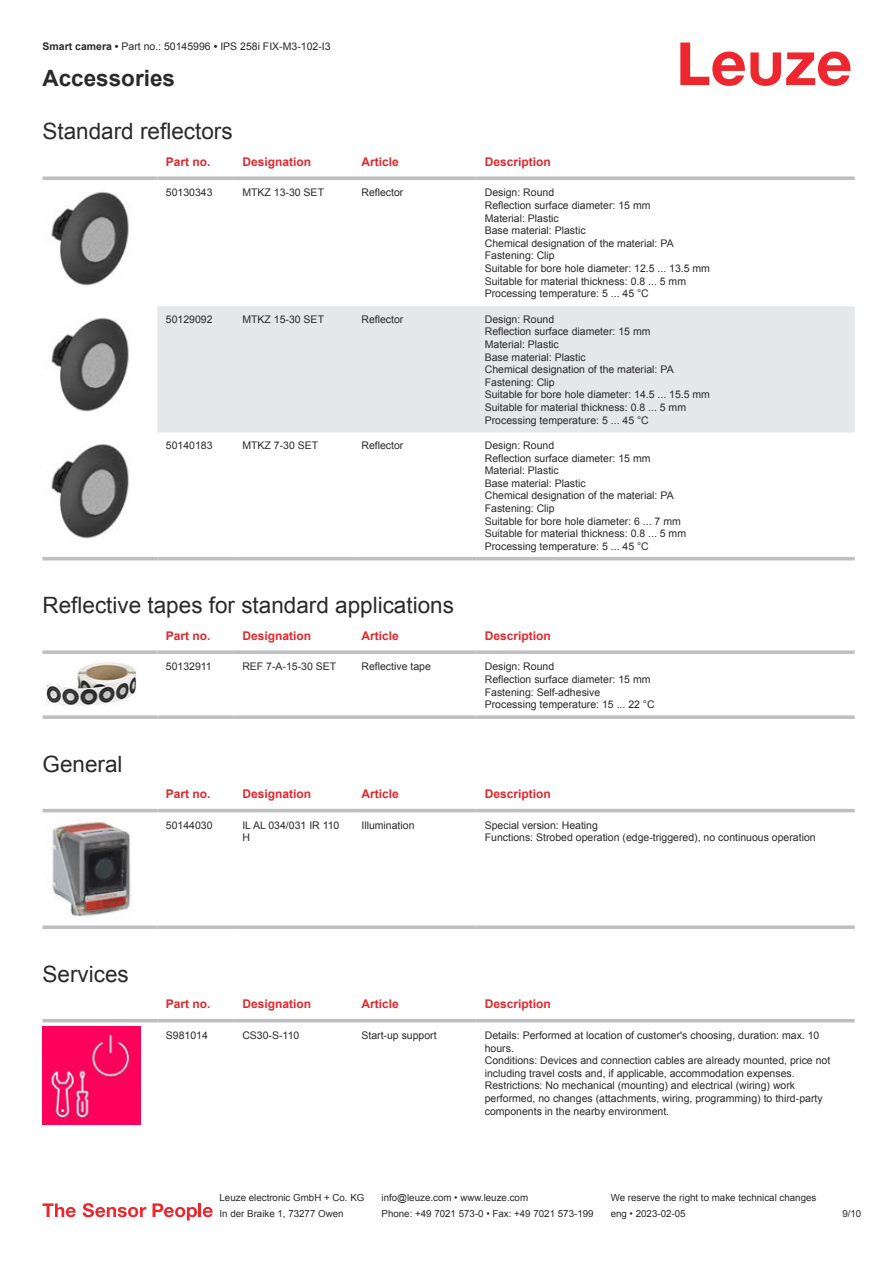
<style>
.page{position:relative;width:893px;height:1263px;background:#fff}
.page>*{position:absolute;margin:0;border:0;box-sizing:border-box;transform-origin:0 0}
.t1{font:22.5px "Arial";color:#2b292a}
.t2{font:700 22.5px "Arial";color:#2b292a}
.t3{font:700 12px "Arial";color:#db2a30}
.t4{font:10.5px/12.6px "Arial";color:#2b292a}
.t5{font:9.75px "Arial";color:#2b292a}
.s1{font-weight:700}
</style>
<div class="page">
<svg style="left:680px;top:43px;width:170px;height:43px"></svg>
<svg style="left:43px;top:432px;width:812px;height:129px"></svg>
<div style="left:157px;top:306px;width:698px;height:126px;background:#e6e7e9"></div>
<svg style="left:43px;top:176px;width:114px;height:4px"></svg>
<svg style="left:157px;top:176px;width:77px;height:4px"></svg>
<svg style="left:234px;top:176px;width:119px;height:4px"></svg>
<svg style="left:353px;top:176px;width:123px;height:4px"></svg>
<svg style="left:476px;top:176px;width:379px;height:4px;background:#c4c6c8"></svg>
<hr style="left:43px;top:557px;width:114px;height:3px;background:#bdbfc1">
<hr style="left:157px;top:557px;width:77px;height:3px;background:#bdbfc1">
<hr style="left:234px;top:557px;width:119px;height:3px;background:#bdbfc1">
<hr style="left:353px;top:557px;width:123px;height:3px;background:#bdbfc1">
<hr style="left:476px;top:557px;width:379px;height:3px;background:#bdbfc1">
<img style="left:45px;top:192px;width:84px;height:94px">
<img style="left:45px;top:318px;width:84px;height:94px">
<img style="left:45px;top:437px;width:93px;height:106px">
<svg style="left:43px;top:650px;width:114px;height:4px"></svg>
<svg style="left:157px;top:650px;width:77px;height:4px"></svg>
<svg style="left:234px;top:650px;width:119px;height:4px"></svg>
<svg style="left:353px;top:650px;width:123px;height:4px"></svg>
<svg style="left:476px;top:650px;width:379px;height:4px;background:#c3c5c7"></svg>
<svg style="left:43px;top:715px;width:114px;height:4px"></svg>
<svg style="left:157px;top:715px;width:77px;height:4px"></svg>
<svg style="left:234px;top:715px;width:119px;height:4px"></svg>
<svg style="left:353px;top:715px;width:123px;height:4px"></svg>
<svg style="left:476px;top:715px;width:379px;height:4px;background:#c3c5c7"></svg>
<img style="left:43px;top:662px;width:94px;height:44px">
<svg style="left:43px;top:808px;width:812px;height:72px"></svg>
<hr style="left:43px;top:809px;width:114px;height:3px;background:#bdbfc1">
<hr style="left:157px;top:809px;width:77px;height:3px;background:#bdbfc1">
<hr style="left:234px;top:809px;width:119px;height:3px;background:#bdbfc1">
<hr style="left:353px;top:809px;width:123px;height:3px;background:#bdbfc1">
<hr style="left:476px;top:809px;width:379px;height:3px;background:#bdbfc1">
<svg style="left:43px;top:925px;width:114px;height:4px"></svg>
<svg style="left:157px;top:925px;width:77px;height:4px"></svg>
<svg style="left:234px;top:925px;width:119px;height:4px"></svg>
<svg style="left:353px;top:925px;width:123px;height:4px"></svg>
<svg style="left:476px;top:925px;width:379px;height:4px;background:#c4c6c7"></svg>
<img style="left:47px;top:817px;width:89px;height:101px">
<svg style="left:43px;top:1022px;width:812px;height:103px"></svg>
<hr style="left:43px;top:1019px;width:114px;height:3px;background:#bdbfc1">
<hr style="left:157px;top:1019px;width:77px;height:3px;background:#bdbfc1">
<hr style="left:234px;top:1019px;width:119px;height:3px;background:#bdbfc1">
<hr style="left:353px;top:1019px;width:123px;height:3px;background:#bdbfc1">
<hr style="left:476px;top:1019px;width:379px;height:3px;background:#bdbfc1">
<img style="left:43px;top:1027px;width:97px;height:97px">
<svg style="left:43px;top:1203px;width:33px;height:14px"></svg>
<svg style="left:83px;top:1203px;width:63px;height:14px"></svg>
<svg style="left:153px;top:1203px;width:44px;height:17px"></svg>
<hr style="left:198px;top:1203px;width:3px;height:14px;background:#ed272d">
<svg style="left:203px;top:1207px;width:10px;height:10px"></svg>
<p class="t4" style="left:43px;top:41px;width:290px"><span class="s1">Smart camera •</span> Part no.: 50145996 <span class="s1">•</span> IPS 258i FIX-M3-102-I3</p>
<h1 class="t2" style="left:43px;top:70px;width:134px">Accessories</h1>
<h1 class="t1" style="left:43px;top:123px;width:192px">Standard reflectors</h1>
<p class="t3" style="left:166px;top:157px;width:46px">Part no.</p>
<p class="t3" style="left:242px;top:157px;width:70px">Designation</p>
<p class="t3" style="left:361px;top:157px;width:39px">Article</p>
<p class="t3" style="left:485px;top:157px;width:68px">Description</p>
<p class="t4" style="left:166px;top:187px;width:48px">50130343</p>
<p class="t4" style="left:242px;top:187px;width:83px">MTKZ 13-30 SET</p>
<p class="t4" style="left:361px;top:187px;width:44px">Reflector</p>
<p class="t4" style="left:485px;top:187px;width:227px">Design: Round<br>Reflection surface diameter: 15 mm<br>Material: Plastic<br>Base material: Plastic<br>Chemical designation of the material: PA<br>Fastening: Clip<br>Suitable for bore hole diameter: 12.5 ... 13.5 mm<br>Suitable for material thickness: 0.8 ... 5 mm<br>Processing temperature: 5 ... 45 °C</p>
<p class="t4" style="left:166px;top:314px;width:48px">50129092</p>
<p class="t4" style="left:242px;top:314px;width:83px">MTKZ 15-30 SET</p>
<p class="t4" style="left:361px;top:314px;width:44px">Reflector</p>
<p class="t4" style="left:485px;top:314px;width:227px">Design: Round<br>Reflection surface diameter: 15 mm<br>Material: Plastic<br>Base material: Plastic<br>Chemical designation of the material: PA<br>Fastening: Clip<br>Suitable for bore hole diameter: 14.5 ... 15.5 mm<br>Suitable for material thickness: 0.8 ... 5 mm<br>Processing temperature: 5 ... 45 °C</p>
<p class="t4" style="left:166px;top:440px;width:48px">50140183</p>
<p class="t4" style="left:242px;top:440px;width:77px">MTKZ 7-30 SET</p>
<p class="t4" style="left:361px;top:440px;width:44px">Reflector</p>
<p class="t4" style="left:485px;top:440px;width:203px">Design: Round<br>Reflection surface diameter: 15 mm<br>Material: Plastic<br>Base material: Plastic<br>Chemical designation of the material: PA<br>Fastening: Clip<br>Suitable for bore hole diameter: 6 ... 7 mm<br>Suitable for material thickness: 0.8 ... 5 mm<br>Processing temperature: 5 ... 45 °C</p>
<h1 class="t1" style="left:43px;top:597px;width:413px">Reflective tapes for standard applications</h1>
<p class="t3" style="left:166px;top:631px;width:46px">Part no.</p>
<p class="t3" style="left:242px;top:631px;width:70px">Designation</p>
<p class="t3" style="left:361px;top:631px;width:39px">Article</p>
<p class="t3" style="left:485px;top:631px;width:68px">Description</p>
<p class="t4" style="left:166px;top:661px;width:47px">50132911</p>
<p class="t4" style="left:242px;top:661px;width:95px">REF 7-A-15-30 SET</p>
<p class="t4" style="left:361px;top:661px;width:71px">Reflective tape</p>
<p class="t4" style="left:485px;top:661px;width:171px">Design: Round<br>Reflection surface diameter: 15 mm<br>Fastening: Self-adhesive<br>Processing temperature: 15 ... 22 °C</p>
<h1 class="t1" style="left:43px;top:755px;width:82px">General</h1>
<p class="t3" style="left:166px;top:789px;width:46px">Part no.</p>
<p class="t3" style="left:242px;top:789px;width:70px">Designation</p>
<p class="t3" style="left:361px;top:789px;width:39px">Article</p>
<p class="t3" style="left:485px;top:789px;width:68px">Description</p>
<p class="t4" style="left:166px;top:820px;width:48px">50144030</p>
<p class="t4" style="left:242px;top:820px;width:99px">IL AL 034/031 IR 110<br>H</p>
<p class="t4" style="left:361px;top:820px;width:55px">Illumination</p>
<p class="t4" style="left:485px;top:820px;width:332px">Special version: Heating<br>Functions: Strobed operation (edge-triggered), no continuous operation</p>
<h1 class="t1" style="left:43px;top:965px;width:88px">Services</h1>
<p class="t3" style="left:166px;top:999px;width:46px">Part no.</p>
<p class="t3" style="left:242px;top:999px;width:70px">Designation</p>
<p class="t3" style="left:361px;top:999px;width:39px">Article</p>
<p class="t3" style="left:485px;top:999px;width:68px">Description</p>
<p class="t4" style="left:166px;top:1030px;width:44px">S981014</p>
<p class="t4" style="left:242px;top:1030px;width:58px">CS30-S-110</p>
<p class="t4" style="left:361px;top:1030px;width:77px">Start-up support</p>
<p class="t4" style="left:485px;top:1030px;width:347px">Details: Performed at location of customer's choosing, duration: max. 10 hours.<br>Conditions: Devices and connection cables are already mounted, price not including travel costs and, if applicable, accommodation expenses.<br>Restrictions: No mechanical (mounting) and electrical (wiring) work performed, no changes (attachments, wiring, programming) to third-party components in the nearby environment.</p>
<p class="t5" style="left:220px;top:1194px;width:146px">Leuze electronic GmbH + Co. KG</p>
<p class="t5" style="left:381px;top:1194px;width:148px">info@leuze.com • www.leuze.com</p>
<p class="t5" style="left:611px;top:1194px;width:207px">We reserve the right to make technical changes</p>
<p class="t5" style="left:220px;top:1210px;width:126px">In der Braike 1, 73277 Owen</p>
<p class="t5" style="left:381px;top:1210px;width:214px">Phone: +49 7021 573-0 • Fax: +49 7021 573-199</p>
<p class="t5" style="left:611px;top:1210px;width:76px">eng • 2023-02-05</p>
<p class="t5" style="left:842px;top:1210px;width:20px">9 /10</p>
</div>
